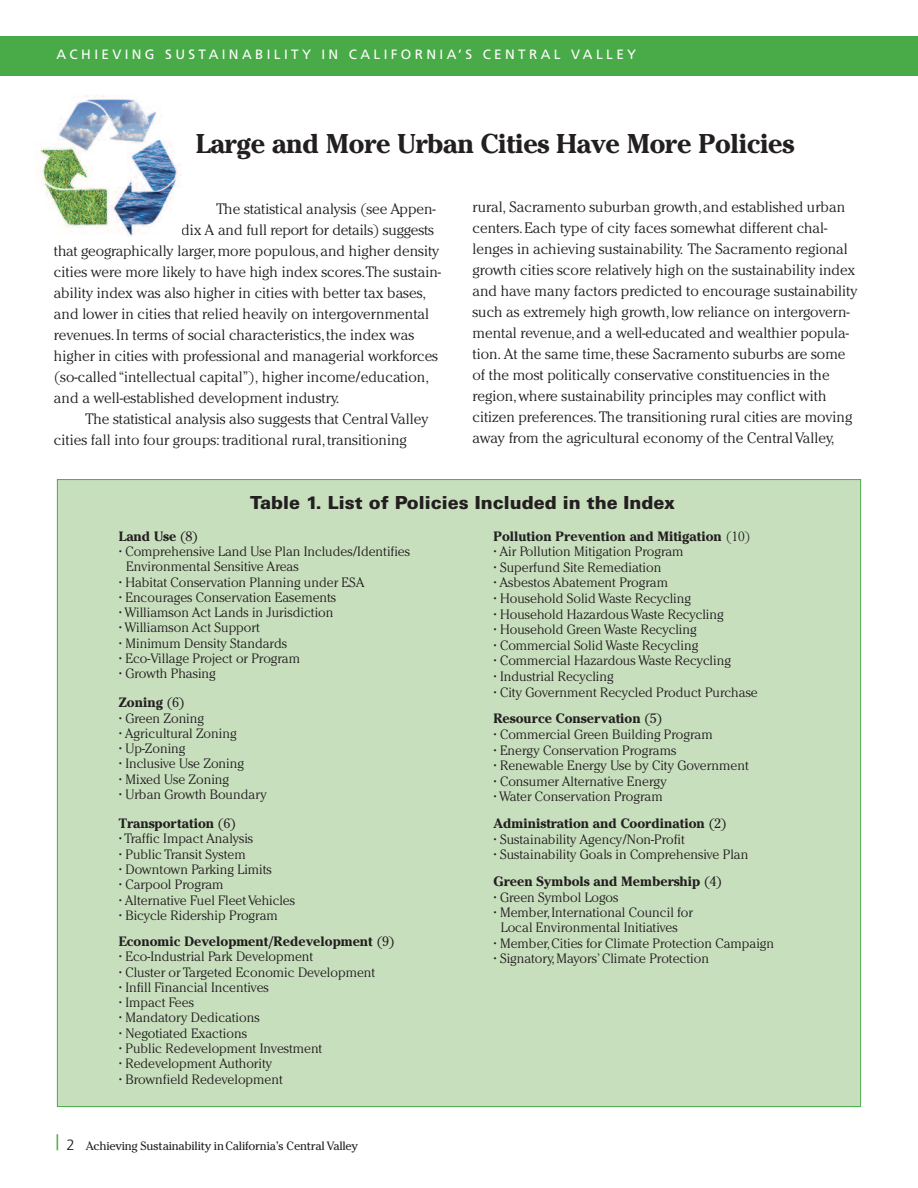
<style>
.page{position:relative;width:918px;height:1188px;background:#fff}
.page>*{position:absolute;margin:0;border:0;box-sizing:border-box;transform-origin:0 0}
.t1{font:700 27px "Cheltenham";letter-spacing:-.015em;color:#231f20}
.t2{font:900 18px "Univers";color:#231f20}
.t3{font:300 15px/21px "Cheltenham";color:#231f20}
.t4{font:300 13.5px/15.3px "Cheltenham";color:#231f20}
.t5{font:700 13.5px/26.1px "Cheltenham";color:#231f20}
.t6{font:13.5px "Frutiger";letter-spacing:.25em;color:#fff}
.t7{font:12px "Cheltenham";letter-spacing:-.02em;color:#231f20}
.s1{font-weight:400}
.s2{font-weight:700}
.s3{font-weight:300}
.s4{font-family:"Frutiger";font-weight:300;font-size:21px;color:#49ab47}
.s5{font-family:"Frutiger";font-weight:300;font-size:15px}
</style>
<div class="page">
<div style="left:0;top:36px;width:918px;height:40px;background:#49ab47"></div>
<img style="left:36px;top:95px;width:145px;height:141px">
<div style="left:58px;top:480px;width:802px;height:626px;background:#c8dfbe"></div>
<p class="t6" style="left:57px;top:49px;width:581px">ACHIEVING SUSTAINABILITY IN CALIFORNIA’S CENTRAL VALLEY</p>
<p class="t1" style="left:196px;top:134px;width:600px">Large and More Urban Cities Have More Policies</p>
<p class="t3" style="left:216px;top:199px;width:221px">The statistical analysis (see Appen-</p>
<p class="t3" style="left:181px;top:220px;width:254px">dix A and full report for details) suggests</p>
<p class="t3" style="left:54px;top:241px;width:387px">that geographically larger,more populous,and higher density</p>
<p class="t3" style="left:54px;top:262px;width:389px">cities were more likely to have high index scores.The sustain-</p>
<p class="t3" style="left:54px;top:283px;width:374px">ability index was also higher in cities with better tax bases,</p>
<p class="t3" style="left:54px;top:304px;width:377px">and lower in cities that relied heavily on intergovernmental</p>
<p class="t3" style="left:54px;top:325px;width:362px">revenues.In terms of social characteristics,the index was</p>
<p class="t3" style="left:54px;top:346px;width:386px">higher in cities with professional and managerial workforces</p>
<p class="t3" style="left:54px;top:367px;width:377px">(so-called“intellectual capital”), higher income/education,</p>
<p class="t3" style="left:54px;top:388px;width:287px">and a well-established development industry.</p>
<p class="t3" style="left:85px;top:409px;width:345px">The statistical analysis also suggests that CentralValley</p>
<p class="t3" style="left:54px;top:430px;width:354px">cities fall into four groups: traditional rural,transitioning</p>
<p class="t3" style="left:472px;top:197px;width:387px">rural, Sacramento suburban growth,and established urban centers.Each type of city faces somewhat different chal&shy;lenges in achieving sustainability. The Sacramento regional growth cities score relatively high on the sustainability index and have many factors predicted to encourage sustainability such as extremely high growth,low reliance on intergovern&shy;mental revenue,and a well-educated and wealthier popula&shy;tion. At the same time,these Sacramento suburbs are some of the most politically conservative constituencies in the region,where sustainability principles may conflict with citizen preferences. The transitioning rural cities are moving away from the agricultural economy of the CentralValley,</p>
<p class="t2" style="left:250px;top:496px;width:427px">Table 1. List of Policies Included in the Index</p>
<p class="t5" style="left:119px;top:524px;width:81px">Land Use <span class="s1">(8)</span></p>
<p class="t4" style="left:126px;top:545px;width:285px;text-indent:-7px">• Comprehensive Land Use Plan Includes/Identifies<br>Environmental Sensitive Areas</p>
<p class="t4" style="left:119px;top:575px;width:247px">• Habitat Conservation Planning under ESA</p>
<p class="t4" style="left:119px;top:591px;width:219px">• Encourages Conservation Easements</p>
<p class="t4" style="left:119px;top:606px;width:216px">• Williamson Act Lands in Jurisdiction</p>
<p class="t4" style="left:119px;top:621px;width:143px">• Williamson Act Support</p>
<p class="t4" style="left:119px;top:636px;width:170px">• Minimum Density Standards</p>
<p class="t4" style="left:119px;top:652px;width:183px">• Eco-Village Project or Program</p>
<p class="t4" style="left:119px;top:660px;width:99px;line-height:29px">• Growth Phasing<br><span class="s2">Zoning</span> <span class="s1">(6)</span></p>
<p class="t4" style="left:119px;top:711px;width:87px">• Green Zoning</p>
<p class="t4" style="left:119px;top:727px;width:119px">• Agricultural Zoning</p>
<p class="t4" style="left:119px;top:742px;width:68px">• Up-Zoning</p>
<p class="t4" style="left:119px;top:757px;width:127px">• Inclusive Use Zoning</p>
<p class="t4" style="left:119px;top:773px;width:112px">• Mixed Use Zoning</p>
<p class="t4" style="left:119px;top:781px;width:150px;line-height:29px">• Urban Growth Boundary<br><span class="s2">Transportation</span> <span class="s1">(6)</span></p>
<p class="t4" style="left:119px;top:832px;width:136px">• Traffic Impact Analysis</p>
<p class="t4" style="left:119px;top:847px;width:128px">• Public Transit System</p>
<p class="t4" style="left:119px;top:863px;width:155px">• Downtown Parking Limits</p>
<p class="t4" style="left:119px;top:878px;width:106px">• Carpool Program</p>
<p class="t4" style="left:119px;top:893px;width:178px">• Alternative Fuel FleetVehicles</p>
<p class="t5" style="left:119px;top:903px;width:277px"><span class="s3">• Bicycle Ridership Program<br></span>Economic Development/Redevelopment <span class="s1">(9)</span></p>
<p class="t4" style="left:119px;top:950px;width:196px">• Eco-Industrial Park Development</p>
<p class="t4" style="left:119px;top:965px;width:258px">• Cluster or Targeted Economic Development</p>
<p class="t4" style="left:119px;top:981px;width:152px">• Infill Financial Incentives</p>
<p class="t4" style="left:119px;top:996px;width:77px">• Impact Fees</p>
<p class="t4" style="left:119px;top:1011px;width:142px">• Mandatory Dedications</p>
<p class="t4" style="left:119px;top:1026px;width:130px">• Negotiated Exactions</p>
<p class="t4" style="left:119px;top:1042px;width:205px">• Public Redevelopment Investment</p>
<p class="t4" style="left:119px;top:1057px;width:155px">• Redevelopment Authority</p>
<p class="t4" style="left:119px;top:1072px;width:165px">• Brownfield Redevelopment</p>
<p class="t7" style="left:55px;top:1139px;width:304px"><span class="s4">|</span> <span class="s5">2</span> Achieving Sustainability inCalifornia’s Central Valley</p>
<p class="t5" style="left:493px;top:524px;width:258px">Pollution Prevention and Mitigation <span class="s3">(10)</span></p>
<p class="t4" style="left:493px;top:545px;width:192px">• Air Pollution Mitigation Program</p>
<p class="t4" style="left:493px;top:561px;width:169px">• Superfund Site Remediation</p>
<p class="t4" style="left:493px;top:576px;width:176px">• Asbestos Abatement Program</p>
<p class="t4" style="left:493px;top:592px;width:199px">• Household Solid Waste Recycling</p>
<p class="t4" style="left:493px;top:607px;width:232px">• Household Hazardous Waste Recycling</p>
<p class="t4" style="left:493px;top:623px;width:205px">• Household Green Waste Recycling</p>
<p class="t4" style="left:493px;top:639px;width:206px">• Commercial Solid Waste Recycling</p>
<p class="t4" style="left:493px;top:654px;width:239px">• Commercial Hazardous Waste Recycling</p>
<p class="t4" style="left:493px;top:670px;width:122px">• Industrial Recycling</p>
<p class="t4" style="left:493px;top:680px;width:266px;line-height:26.7px">• City Government Recycled Product Purchase<br><span class="s2">Resource Conservation</span> <span class="s1">(5)</span></p>
<p class="t4" style="left:493px;top:728px;width:221px">• Commercial Green Building Program</p>
<p class="t4" style="left:493px;top:743px;width:184px">• Energy Conservation Programs</p>
<p class="t4" style="left:493px;top:759px;width:257px">• Renewable Energy Use by City Government</p>
<p class="t4" style="left:493px;top:774px;width:175px">• Consumer Alternative Energy</p>
<p class="t5" style="left:493px;top:785px;width:235px;line-height:26.7px"><span class="s3">• Water Conservation Program<br></span>Administration and Coordination <span class="s1">(2)</span></p>
<p class="t4" style="left:493px;top:832px;width:193px">• Sustainability Agency/Non-Profit</p>
<p class="t4" style="left:493px;top:842px;width:256px;line-height:26.7px">• Sustainability Goals in Comprehensive Plan<br><span class="s2">Green Symbols and Membership</span> <span class="s1">(4)</span></p>
<p class="t4" style="left:493px;top:890px;width:126px">• Green Symbol Logos</p>
<p class="t4" style="left:493px;top:906px;width:201px;text-align:center">• Member,International Council for<br>Local Environmental Initiatives</p>
<p class="t4" style="left:493px;top:936px;width:282px">• Member,Cities for Climate Protection Campaign</p>
<p class="t4" style="left:493px;top:952px;width:217px">• Signatory,Mayors’Climate Protection</p>
</div>
